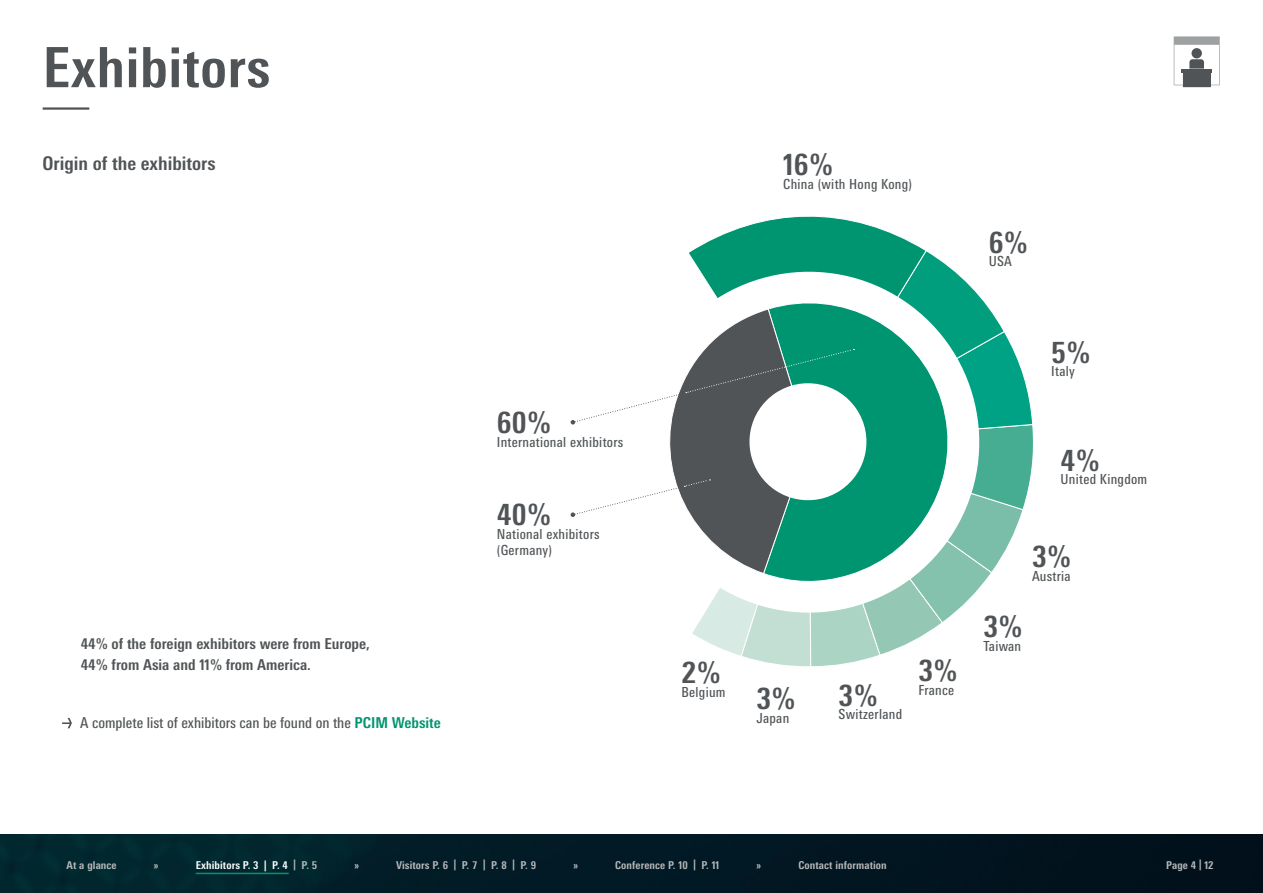
<style>
.page{position:relative;width:1263px;height:893px;background:#fff}
.page>*{position:absolute;margin:0;border:0;box-sizing:border-box;transform-origin:0 0}
.t1{font:700 condensed 55.5px "Messe Univers";letter-spacing:.01em;color:#505456}
.t2{font:700 condensed 29.7px "Messe Univers";color:#505456}
.t3{font:700 condensed 18.75px "Messe Univers";color:#505456}
.t4{font:700 condensed 15px/21px "Messe Univers";color:#505456}
.t5{font:condensed 15px "Messe Univers";color:#505456}
.t6{font:condensed 13.95px/15.8px "Messe Univers";letter-spacing:.02em;color:#505456}
.t7{font:700 condensed 10.8px "Messe Univers";letter-spacing:.01em;color:#babbbc}
.t8{font:700 condensed 10.8px "Messe Univers";letter-spacing:.01em;color:#fff}
.s1{font-weight:700;color:#009471}
.s2{color:#babbbc}
</style>
<div class="page">
<svg style="left:694px;top:216px;width:229px;height:33px"></svg>
<svg style="left:1174px;top:36px;width:46px;height:51px"></svg>
<div style="left:1183px;top:73px;width:27px;height:14px;background:#505456"></div>
<hr style="left:43px;top:107px;width:46px;height:3px;background:#505456">
<img style="left:0;top:835px;width:1263px;height:58px">
<svg style="left:571px;top:250px;width:463px;height:417px"></svg>
<hr style="left:196px;top:873px;width:93px;height:1px;background:#009471">
<svg style="left:62px;top:718px;width:10px;height:10px"></svg>
<h1 class="t1" style="left:43px;top:33px;width:229px">Exhibitors</h1>
<h3 class="t3" style="left:43px;top:151px;width:175px">Origin of the exhibitors</h3>
<p class="t4" style="left:81px;top:632px;width:291px">44% of the foreign exhibitors were from Europe,<br>44% from Asia and 11% from America.</p>
<p class="t5" style="left:80px;top:714px;width:362px">A complete list of exhibitors can be found on the <span class="s1">PCIM Website</span></p>
<h2 class="t2" style="left:497px;top:404px;width:55px">60%</h2>
<p class="t6" style="left:497px;top:434px;width:128px">International exhibitors</p>
<h2 class="t2" style="left:497px;top:496px;width:55px">40%</h2>
<p class="t6" style="left:497px;top:526px;width:104px">National exhibitors (Germany)</p>
<h2 class="t2" style="left:682px;top:654px;width:40px">2%</h2>
<p class="t6" style="left:682px;top:684px;width:46px">Belgium</p>
<h2 class="t2" style="left:783px;top:146px;width:51px">16%</h2>
<p class="t6" style="left:783px;top:175px;width:130px">China (with Hong Kong)</p>
<h2 class="t2" style="left:989px;top:224px;width:40px">6%</h2>
<p class="t6" style="left:989px;top:253px;width:25px">USA</p>
<h2 class="t2" style="left:756px;top:680px;width:40px">3%</h2>
<p class="t6" style="left:756px;top:709px;width:34px">Japan</p>
<h2 class="t2" style="left:1051px;top:334px;width:40px">5%</h2>
<p class="t6" style="left:1051px;top:363px;width:25px">Italy</p>
<h2 class="t2" style="left:839px;top:677px;width:40px">3%</h2>
<p class="t6" style="left:839px;top:706px;width:65px">Switzerland</p>
<h2 class="t2" style="left:918px;top:652px;width:40px">3%</h2>
<p class="t6" style="left:918px;top:682px;width:37px">France</p>
<h2 class="t2" style="left:1060px;top:442px;width:40px">4%</h2>
<p class="t6" style="left:1060px;top:471px;width:88px">United Kingdom</p>
<h2 class="t2" style="left:1032px;top:538px;width:40px">3%</h2>
<p class="t6" style="left:1032px;top:568px;width:40px">Austria</p>
<h2 class="t2" style="left:983px;top:608px;width:40px">3%</h2>
<p class="t6" style="left:983px;top:638px;width:39px">Taiwan</p>
<p class="t7" style="left:67px;top:858px;width:52px">At a glance</p>
<p class="t7" style="left:154px;top:858px;width:6px">»</p>
<p class="t8" style="left:196px;top:858px;width:123px">Exhibitors P. 3 | P. 4 <span class="s2">| P. 5</span></p>
<p class="t7" style="left:354px;top:858px;width:6px">»</p>
<p class="t7" style="left:396px;top:858px;width:141px">Visitors P. 6 | P. 7 | P. 8 | P. 9</p>
<p class="t7" style="left:573px;top:858px;width:6px">»</p>
<p class="t7" style="left:615px;top:858px;width:106px">Conference P. 10 | P. 11</p>
<p class="t7" style="left:757px;top:858px;width:6px">»</p>
<p class="t7" style="left:798px;top:858px;width:90px">Contact information</p>
<p class="t7" style="left:1166px;top:858px;width:49px">Page 4 | 12</p>
</div>
